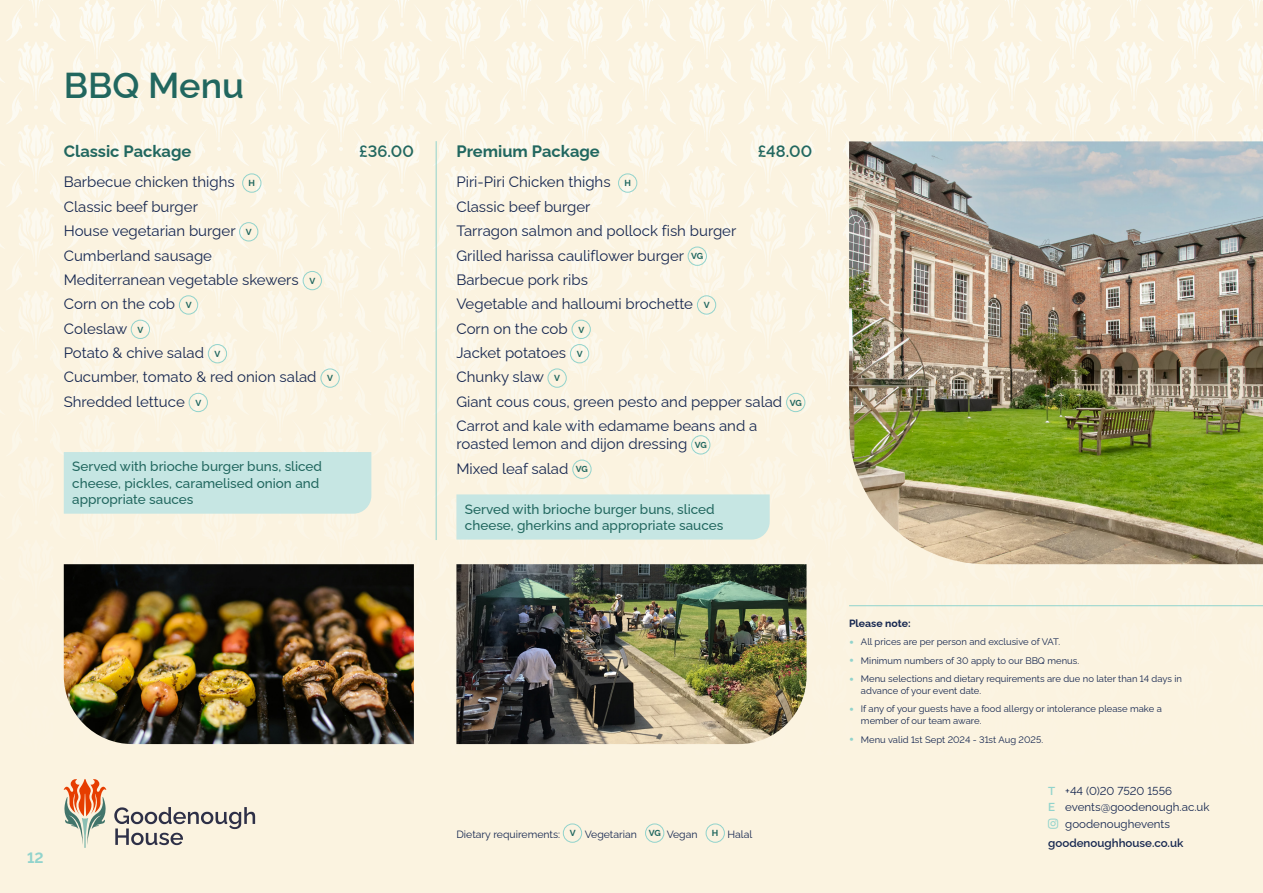
<style>
.page{position:relative;width:1263px;height:893px;background:#fff}
.page>*{position:absolute;margin:0;border:0;box-sizing:border-box;transform-origin:0 0}
.Package_-_Red{font:600 36px "Raleway";color:#21675f}
.Package_-_Red-2{font:700 16.5px "Raleway";color:#21675f}
.Package_-_Red-3{font:600 16.5px "Raleway";color:#21675f}
.Body_Text_Medium_Navy{font:15px/18px "Raleway";color:#162750}
.t1{font:700 15px "Raleway";color:#91d3cc}
.Extras_Sides_-_Aqua_box{font:500 13.5px/16.5px "Raleway";color:#21675f}
.t2{font:11.55px "Raleway";color:#162750}
.t3{font:600 11.55px "Raleway";color:#162750}
.Body_Text_Medium_Navy-2{font:10.5px "Raleway";color:#162750}
.Body_Text_Navy{font:700 10.5px "Raleway";color:#162750}
.t4{font:9.45px/12px "Raleway";color:#162750}
.Body_Text_Medium_Navy-3{font:700 8.7px "Raleway";letter-spacing:-.025em;color:#21675f}
.s1{font-weight:900;font-size:13.5px;color:#91d3cc}
.s2{font-weight:600;color:#91d3cc}
</style>
<div class="page">
<div style="left:0;top:0;width:1263px;height:893px;background:linear-gradient(to bottom,#fbf5e5,#fbf3df)"></div>
<div style="left:64px;top:452px;width:307px;height:62px;background:#c6e6e3"></div>
<div style="left:242px;top:173px;width:19px;height:20px;border:1px solid #91d3cc;border-radius:50%"></div>
<div style="left:239px;top:222px;width:19px;height:19px;border:1px solid #91d3cc;border-radius:50%"></div>
<div style="left:303px;top:271px;width:19px;height:19px;border:1px solid #91d3cc;border-radius:50%"></div>
<div style="left:179px;top:295px;width:19px;height:20px;border:1px solid #91d3cc;border-radius:50%"></div>
<div style="left:131px;top:320px;width:19px;height:19px;border:1px solid #91d3cc;border-radius:50%"></div>
<div style="left:208px;top:344px;width:19px;height:19px;border:1px solid #91d3cc;border-radius:50%"></div>
<div style="left:320px;top:368px;width:20px;height:20px;border:1px solid #91d3cc;border-radius:50%"></div>
<div style="left:189px;top:393px;width:19px;height:19px;border:1px solid #91d3cc;border-radius:50%"></div>
<div style="left:456px;top:494px;width:314px;height:46px;background:#c6e6e3"></div>
<div style="left:618px;top:173px;width:19px;height:20px;border:1px solid #91d3cc;border-radius:50%"></div>
<div style="left:688px;top:247px;width:19px;height:19px;border:1px solid #91d3cc;border-radius:50%"></div>
<div style="left:697px;top:295px;width:19px;height:20px;border:1px solid #91d3cc;border-radius:50%"></div>
<div style="left:571px;top:320px;width:20px;height:19px;border:1px solid #91d3cc;border-radius:50%"></div>
<div style="left:570px;top:344px;width:19px;height:19px;border:1px solid #91d3cc;border-radius:50%"></div>
<div style="left:547px;top:368px;width:20px;height:20px;border:1px solid #91d3cc;border-radius:50%"></div>
<div style="left:786px;top:393px;width:19px;height:19px;border:1px solid #91d3cc;border-radius:50%"></div>
<div style="left:691px;top:435px;width:19px;height:19px;border:1px solid #91d3cc;border-radius:50%"></div>
<div style="left:572px;top:460px;width:20px;height:19px;border:1px solid #91d3cc;border-radius:50%"></div>
<hr style="left:436px;top:141px;width:1px;height:399px;background:#91d3cc">
<img style="left:849px;top:141px;width:414px;height:423px">
<hr style="left:849px;top:605px;width:414px;height:1px;background:#91d3cc">
<img style="left:456px;top:564px;width:350px;height:180px">
<img style="left:64px;top:564px;width:350px;height:180px">
<svg style="left:114px;top:807px;width:141px;height:38px;background:#cbc5bc"></svg>
<svg style="left:64px;top:779px;width:42px;height:69px;background:#d8b296"></svg>
<div style="left:563px;top:823px;width:19px;height:20px;border:1px solid #91d3cc;border-radius:50%"></div>
<div style="left:645px;top:823px;width:19px;height:20px;border:1px solid #91d3cc;border-radius:50%"></div>
<div style="left:706px;top:823px;width:19px;height:20px;border:1px solid #91d3cc;border-radius:50%"></div>
<svg style="left:1048px;top:818px;width:10px;height:10px"></svg>
<p class="Package_-_Red" style="left:64px;top:57px;width:182px">BBQ Menu</p>
<p class="Package_-_Red-2" style="left:64px;top:138px;width:129px">Classic Package</p>
<p class="Package_-_Red-3" style="left:359px;top:138px;width:56px">£36.00</p>
<p class="Body_Text_Medium_Navy" style="left:64px;top:172px;width:172px">Barbecue chicken thighs</p>
<p class="Body_Text_Medium_Navy-3" style="left:249px;top:176px;width:8px">H</p>
<p class="Body_Text_Medium_Navy" style="left:64px;top:196px;width:136px">Classic beef burger</p>
<p class="Body_Text_Medium_Navy" style="left:64px;top:220px;width:173px">House vegetarian burger</p>
<p class="Body_Text_Medium_Navy-3" style="left:246px;top:225px;width:7px">V</p>
<p class="Body_Text_Medium_Navy" style="left:64px;top:245px;width:150px">Cumberland sausage</p>
<p class="Body_Text_Medium_Navy" style="left:64px;top:269px;width:237px">Mediterranean vegetable skewers</p>
<p class="Body_Text_Medium_Navy-3" style="left:309px;top:274px;width:7px">V</p>
<p class="Body_Text_Medium_Navy" style="left:64px;top:293px;width:113px">Corn on the cob</p>
<p class="Body_Text_Medium_Navy-3" style="left:186px;top:298px;width:7px">V</p>
<p class="Body_Text_Medium_Navy" style="left:64px;top:318px;width:65px">Coleslaw</p>
<p class="Body_Text_Medium_Navy-3" style="left:138px;top:323px;width:7px">V</p>
<p class="Body_Text_Medium_Navy" style="left:64px;top:342px;width:142px">Potato &amp; chive salad</p>
<p class="Body_Text_Medium_Navy-3" style="left:215px;top:347px;width:7px">V</p>
<p class="Body_Text_Medium_Navy" style="left:64px;top:367px;width:254px">Cucumber, tomato &amp; red onion salad</p>
<p class="Body_Text_Medium_Navy-3" style="left:327px;top:371px;width:7px">V</p>
<p class="Body_Text_Medium_Navy" style="left:64px;top:391px;width:123px">Shredded lettuce</p>
<p class="Body_Text_Medium_Navy-3" style="left:195px;top:396px;width:7px">V</p>
<p class="Extras_Sides_-_Aqua_box" style="left:72px;top:457px;width:251px">Served with brioche burger buns, sliced cheese, pickles, caramelised onion and appropriate sauces</p>
<p class="t1" style="left:27px;top:846px;width:18px">12</p>
<p class="Package_-_Red-2" style="left:456px;top:138px;width:145px">Premium Package</p>
<p class="Package_-_Red-3" style="left:758px;top:138px;width:56px">£48.00</p>
<p class="Body_Text_Medium_Navy" style="left:456px;top:172px;width:156px">Piri-Piri Chicken thighs</p>
<p class="Body_Text_Medium_Navy-3" style="left:624px;top:176px;width:8px">H</p>
<p class="Body_Text_Medium_Navy" style="left:456px;top:196px;width:136px">Classic beef burger</p>
<p class="Body_Text_Medium_Navy" style="left:456px;top:220px;width:281px">Tarragon salmon and pollock fish burger</p>
<p class="Body_Text_Medium_Navy" style="left:456px;top:245px;width:229px">Grilled harissa cauliflower burger</p>
<p class="Body_Text_Medium_Navy-3" style="left:691px;top:250px;width:14px">VG</p>
<p class="Body_Text_Medium_Navy" style="left:456px;top:269px;width:133px">Barbecue pork ribs</p>
<p class="Body_Text_Medium_Navy" style="left:456px;top:293px;width:238px">Vegetable and halloumi brochette</p>
<p class="Body_Text_Medium_Navy-3" style="left:704px;top:298px;width:7px">V</p>
<p class="Body_Text_Medium_Navy" style="left:456px;top:318px;width:113px">Corn on the cob</p>
<p class="Body_Text_Medium_Navy-3" style="left:578px;top:323px;width:7px">V</p>
<p class="Body_Text_Medium_Navy" style="left:456px;top:342px;width:111px">Jacket potatoes</p>
<p class="Body_Text_Medium_Navy-3" style="left:577px;top:347px;width:7px">V</p>
<p class="Body_Text_Medium_Navy" style="left:456px;top:367px;width:89px">Chunky slaw</p>
<p class="Body_Text_Medium_Navy-3" style="left:554px;top:371px;width:7px">V</p>
<p class="Body_Text_Medium_Navy" style="left:456px;top:391px;width:327px">Giant cous cous, green pesto and pepper salad</p>
<p class="Body_Text_Medium_Navy-3" style="left:790px;top:396px;width:14px">VG</p>
<p class="Body_Text_Medium_Navy" style="left:456px;top:415px;width:302px">Carrot and kale with edamame beans and a roasted lemon and dijon dressing</p>
<p class="Body_Text_Medium_Navy-3" style="left:695px;top:438px;width:14px">VG</p>
<p class="Body_Text_Medium_Navy" style="left:456px;top:458px;width:114px">Mixed leaf salad</p>
<p class="Body_Text_Medium_Navy-3" style="left:576px;top:463px;width:14px">VG</p>
<p class="Extras_Sides_-_Aqua_box" style="left:465px;top:499px;width:260px">Served with brioche burger buns, sliced cheese, gherkins and appropriate sauces</p>
<p class="Body_Text_Medium_Navy-2" style="left:456px;top:825px;width:105px">Dietary requirements:</p>
<p class="Body_Text_Medium_Navy-3" style="left:570px;top:826px;width:7px">V</p>
<p class="Body_Text_Medium_Navy-2" style="left:585px;top:825px;width:54px">Vegetarian</p>
<p class="Body_Text_Medium_Navy-3" style="left:649px;top:826px;width:14px">VG</p>
<p class="Body_Text_Medium_Navy-2" style="left:667px;top:825px;width:32px">Vegan</p>
<p class="Body_Text_Medium_Navy-3" style="left:712px;top:826px;width:8px">H</p>
<p class="Body_Text_Medium_Navy-2" style="left:727px;top:825px;width:26px">Halal</p>
<p class="Body_Text_Navy" style="left:849px;top:615px;width:63px">Please note:</p>
<p class="t4" style="left:849px;top:635px;width:213px"><span class="s1">•</span> All prices are per person and exclusive of VAT.</p>
<p class="t4" style="left:849px;top:653px;width:232px"><span class="s1">•</span> Minimum numbers of 30 apply to our BBQ menus.</p>
<p class="t4" style="left:861px;top:672px;width:323px;text-indent:-12px"><span class="s1">•</span> Menu selections and dietary requirements are due no later than 14 days in advance of your event date.</p>
<p class="t4" style="left:861px;top:702px;width:302px;text-indent:-12px"><span class="s1">•</span> If any of your guests have a food allergy or intolerance please make a member of our team aware.</p>
<p class="t4" style="left:849px;top:732px;width:196px"><span class="s1">•</span> Menu valid 1st Sept 2024 - 31st Aug 2025.</p>
<p class="t2" style="left:1048px;top:781px;width:125px"><span class="s2">T</span> +44 (0)20 7520 1556</p>
<p class="t2" style="left:1048px;top:798px;width:163px"><span class="s2">E</span> events@goodenough.ac.uk</p>
<p class="t2" style="left:1065px;top:814px;width:106px">goodenoughevents</p>
<p class="t3" style="left:1048px;top:834px;width:137px">goodenoughhouse.co.uk</p>
</div>
